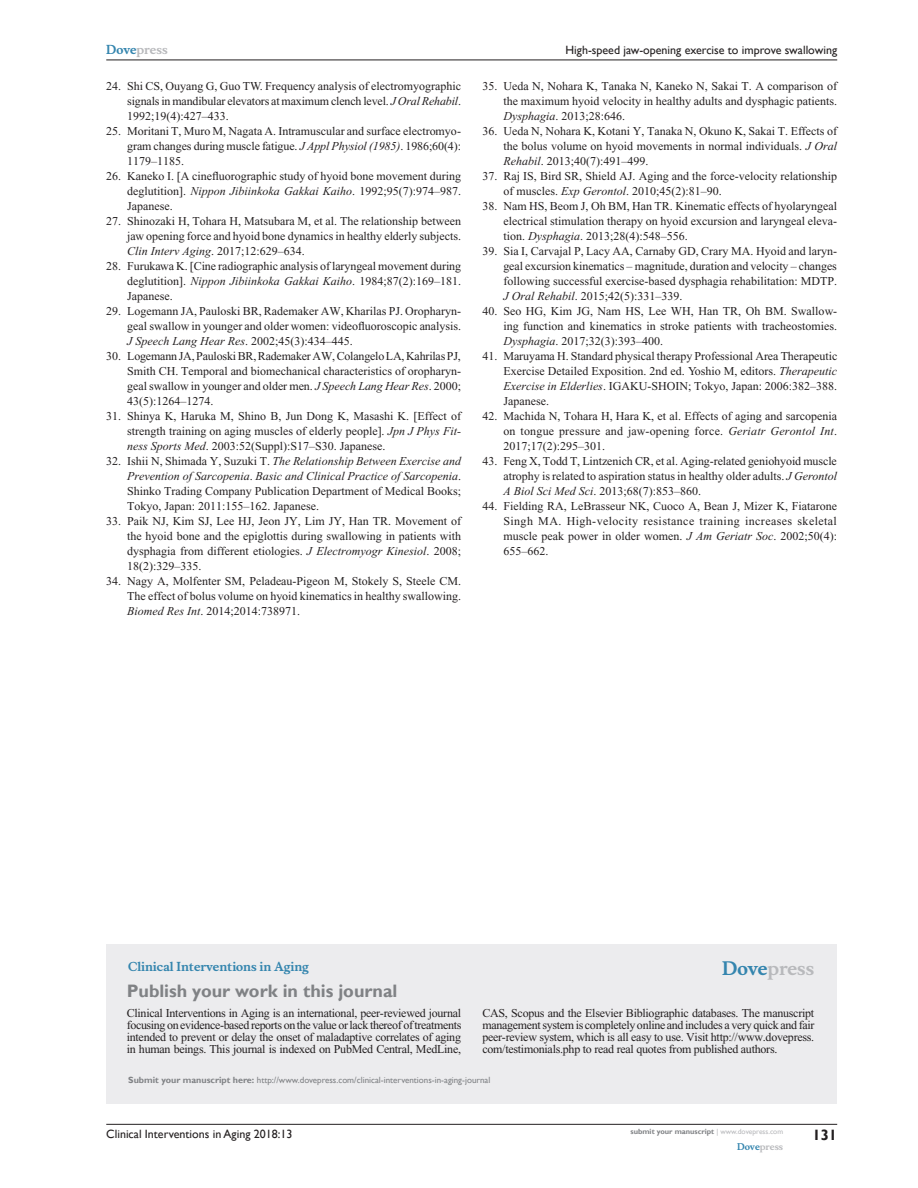
<style>
.page{position:relative;width:918px;height:1188px;background:#fff}
.page>*{position:absolute;margin:0;border:0;box-sizing:border-box;transform-origin:0 0}
.PromBx-H1{font:700 18px "Gill Sans";color:#808285}
.PromBx-Brand{font:700 18px "Musee";color:#b8b9bc}
.t1{font:700 15px "Gill Sans";color:#231f20}
.RefNL2{font:12px/15px "Times New Roman";color:#231f20;text-align:justify}
.PromBx-Tx{font:12px/12px "Times New Roman";letter-spacing:-.02em;color:#231f20;text-align:justify}
.t2{font:12px "Gill Sans";color:#231f20}
.PromBx-JrnlName{font:700 12px "Musee";color:#3485ae}
.t3{font:700 12px "Musee";color:#b8b9bc}
.PromBx-SubmitMssWebA{font:9px "Gill Sans";color:#808285}
.t4{font:700 9px "Musee";color:#b8b9bc}
.t5{font:700 7.5px "Gill Sans";color:#808285}
.s1{color:#3485ae}
.s2{font-style:italic}
.s3{font-weight:700}
.s4{font-weight:400;color:#b8b9bc}
</style>
<div class="page">
<div style="left:106px;top:944px;width:731px;height:159px;background:#ececee"></div>
<hr style="left:106px;top:1124px;width:731px;height:1px;background:#231f20">
<hr style="left:106px;top:60px;width:731px;height:1px;background:#231f20">
<p class="t3" style="left:106px;top:43px;width:63px"><span class="s1">Dove</span>press</p>
<p class="RefNL2" style="left:127px;top:79px;width:335px;text-indent:-21px">24. Shi CS, Ouyang G, Guo TW. Frequency analysis of electromyographic signals in mandibular elevators at maximum clench level. <span class="s2">J Oral Rehabil</span>.<br>1992;19(4):427–433.</p>
<p class="RefNL2" style="left:127px;top:124px;width:335px;text-indent:-21px">25. Moritani T, Muro M, Nagata A. Intramuscular and surface electromyo&shy;gram changes during muscle fatigue. <span class="s2">J Appl Physiol (1985)</span>. 1986;60(4):<br>1179–1185.</p>
<p class="RefNL2" style="left:127px;top:169px;width:335px;text-indent:-21px">26. Kaneko I. [A cinefluorographic study of hyoid bone movement during deglutition]. <span class="s2">Nippon Jibiinkoka Gakkai Kaiho</span>. 1992;95(7):974–987.<br>Japanese.</p>
<p class="RefNL2" style="left:127px;top:214px;width:335px;text-indent:-21px">27. Shinozaki H, Tohara H, Matsubara M, et al. The relationship between jaw opening force and hyoid bone dynamics in healthy elderly subjects.<br><span class="s2">Clin Interv Aging</span>. 2017;12:629–634.</p>
<p class="RefNL2" style="left:127px;top:259px;width:335px;text-indent:-21px">28. Furukawa K. [Cine radiographic analysis of laryngeal movement during deglutition]. <span class="s2">Nippon Jibiinkoka Gakkai Kaiho</span>. 1984;87(2):169–181.<br>Japanese.</p>
<p class="RefNL2" style="left:127px;top:304px;width:335px;text-indent:-21px">29. Logemann JA, Pauloski BR, Rademaker AW, Kharilas PJ. Oropharyn&shy;geal swallow in younger and older women: videofluoroscopic analysis.<br><span class="s2">J Speech Lang Hear Res</span>. 2002;45(3):434–445.</p>
<p class="RefNL2" style="left:127px;top:349px;width:335px;text-indent:-21px">30. Logemann JA, Pauloski BR, Rademaker AW, Colangelo LA, Kahrilas PJ, Smith CH. Temporal and biomechanical characteristics of oropharyn&shy;geal swallow in younger and older men. <span class="s2">J Speech Lang Hear Res</span>. 2000; 43(5):1264–1274.</p>
<p class="RefNL2" style="left:127px;top:409px;width:335px;text-indent:-21px">31. Shinya K, Haruka M, Shino B, Jun Dong K, Masashi K. [Effect of strength training on aging muscles of elderly people]. <span class="s2">Jpn J Phys Fit&shy;ness Sports Med</span>. 2003:52(Suppl):S17–S30. Japanese.</p>
<p class="RefNL2" style="left:127px;top:454px;width:335px;text-indent:-21px">32. Ishii N, Shimada Y, Suzuki T. <span class="s2">The Relationship Between Exercise and Prevention of Sarcopenia</span>. <span class="s2">Basic and Clinical Practice of Sarcopenia</span>.<br>Shinko Trading Company Publication Department of Medical Books; Tokyo, Japan: 2011:155–162. Japanese.</p>
<p class="RefNL2" style="left:127px;top:514px;width:335px;text-indent:-21px">33. Paik NJ, Kim SJ, Lee HJ, Jeon JY, Lim JY, Han TR. Movement of the hyoid bone and the epiglottis during swallowing in patients with dysphagia from different etiologies. <span class="s2">J Electromyogr Kinesiol</span>. 2008; 18(2):329–335.</p>
<p class="RefNL2" style="left:127px;top:574px;width:335px;text-indent:-21px">34. Nagy A, Molfenter SM, Peladeau-Pigeon M, Stokely S, Steele CM.<br>The effect of bolus volume on hyoid kinematics in healthy swallowing.<br><span class="s2">Biomed Res Int</span>. 2014;2014:738971.</p>
<p class="t2" style="left:566px;top:43px;width:273px">High-speed jaw-opening exercise to improve swallowing</p>
<p class="RefNL2" style="left:503px;top:79px;width:335px;text-indent:-21px">35. Ueda N, Nohara K, Tanaka N, Kaneko N, Sakai T. A comparison of the maximum hyoid velocity in healthy adults and dysphagic patients.<br><span class="s2">Dysphagia</span>. 2013;28:646.</p>
<p class="RefNL2" style="left:503px;top:124px;width:335px;text-indent:-21px">36. Ueda N, Nohara K, Kotani Y, Tanaka N, Okuno K, Sakai T. Effects of the bolus volume on hyoid movements in normal individuals. <span class="s2">J Oral Rehabil</span>. 2013;40(7):491–499.</p>
<p class="RefNL2" style="left:503px;top:169px;width:335px;text-indent:-21px">37. Raj IS, Bird SR, Shield AJ. Aging and the force-velocity relationship of muscles. <span class="s2">Exp Gerontol</span>. 2010;45(2):81–90.</p>
<p class="RefNL2" style="left:503px;top:199px;width:335px;text-indent:-21px">38. Nam HS, Beom J, Oh BM, Han TR. Kinematic effects of hyolaryngeal electrical stimulation therapy on hyoid excursion and laryngeal eleva&shy;tion. <span class="s2">Dysphagia</span>. 2013;28(4):548–556.</p>
<p class="RefNL2" style="left:503px;top:244px;width:335px;text-indent:-21px">39. Sia I, Carvajal P, Lacy AA, Carnaby GD, Crary MA. Hyoid and laryn&shy;geal excursion kinematics – magnitude, duration and velocity – changes following successful exercise-based dysphagia rehabilitation: MDTP.<br><span class="s2">J Oral Rehabil</span>. 2015;42(5):331–339.</p>
<p class="RefNL2" style="left:503px;top:304px;width:335px;text-indent:-21px">40. Seo HG, Kim JG, Nam HS, Lee WH, Han TR, Oh BM. Swallow&shy;ing function and kinematics in stroke patients with tracheostomies.<br><span class="s2">Dysphagia</span>. 2017;32(3):393–400.</p>
<p class="RefNL2" style="left:503px;top:349px;width:335px;text-indent:-21px">41. Maruyama H. Standard physical therapy Professional Area Therapeutic Exercise Detailed Exposition. 2nd ed. Yoshio M, editors. <span class="s2">Therapeutic Exercise in Elderlies</span>. IGAKU-SHOIN; Tokyo, Japan: 2006:382–388.<br>Japanese.</p>
<p class="RefNL2" style="left:503px;top:409px;width:335px;text-indent:-21px">42. Machida N, Tohara H, Hara K, et al. Effects of aging and sarcopenia on tongue pressure and jaw-opening force. <span class="s2">Geriatr Gerontol Int</span>.<br>2017;17(2):295–301.</p>
<p class="RefNL2" style="left:503px;top:454px;width:335px;text-indent:-21px">43. Feng X, Todd T, Lintzenich CR, et al. Aging-related geniohyoid muscle atrophy is related to aspiration status in healthy older adults. <span class="s2">J Gerontol A Biol Sci Med Sci</span>. 2013;68(7):853–860.</p>
<p class="RefNL2" style="left:503px;top:499px;width:335px;text-indent:-21px">44. Fielding RA, LeBrasseur NK, Cuoco A, Bean J, Mizer K, Fiatarone Singh MA. High-velocity resistance training increases skeletal muscle peak power in older women. <span class="s2">J Am Geriatr Soc</span>. 2002;50(4):<br>655–662.</p>
<p class="PromBx-JrnlName" style="left:128px;top:959px;width:182px">Clinical Interventions in Aging</p>
<p class="PromBx-H1" style="left:127px;top:980px;width:272px">Publish your work in this journal</p>
<p class="PromBx-Brand" style="left:722px;top:958px;width:94px"><span class="s1">Dove</span>press</p>
<p class="PromBx-Tx" style="left:127px;top:1007px;width:336px">Clinical Interventions in Aging is an international, peer-reviewed journal focusing on evidence-based reports on the value or lack thereof of treatments intended to prevent or delay the onset of maladaptive correlates of aging in human beings. This journal is indexed on PubMed Central, MedLine,</p>
<p class="PromBx-Tx" style="left:482px;top:1007px;width:333px">CAS, Scopus and the Elsevier Bibliographic databases. The manuscript management system is completely online and includes a very quick and fair peer-review system, which is all easy to use. Visit http://www.dovepress. com/testimonials.php to read real quotes from published authors.</p>
<p class="PromBx-SubmitMssWebA" style="left:128px;top:1075px;width:364px"><span class="s3">Submit your manuscript here:</span> http://www.dovepress.com/clinical-interventions-in-aging-journal</p>
<p class="t2" style="left:106px;top:1127px;width:188px">Clinical Interventions in Aging 2018:13</p>
<p class="t5" style="left:631px;top:1127px;width:154px">submit your manuscript <span class="s4">| www.dovepress.com</span></p>
<p class="t4" style="left:737px;top:1141px;width:48px"><span class="s1">Dove</span>press</p>
<p class="t1" style="left:812px;top:1126px;width:26px">131</p>
</div>
